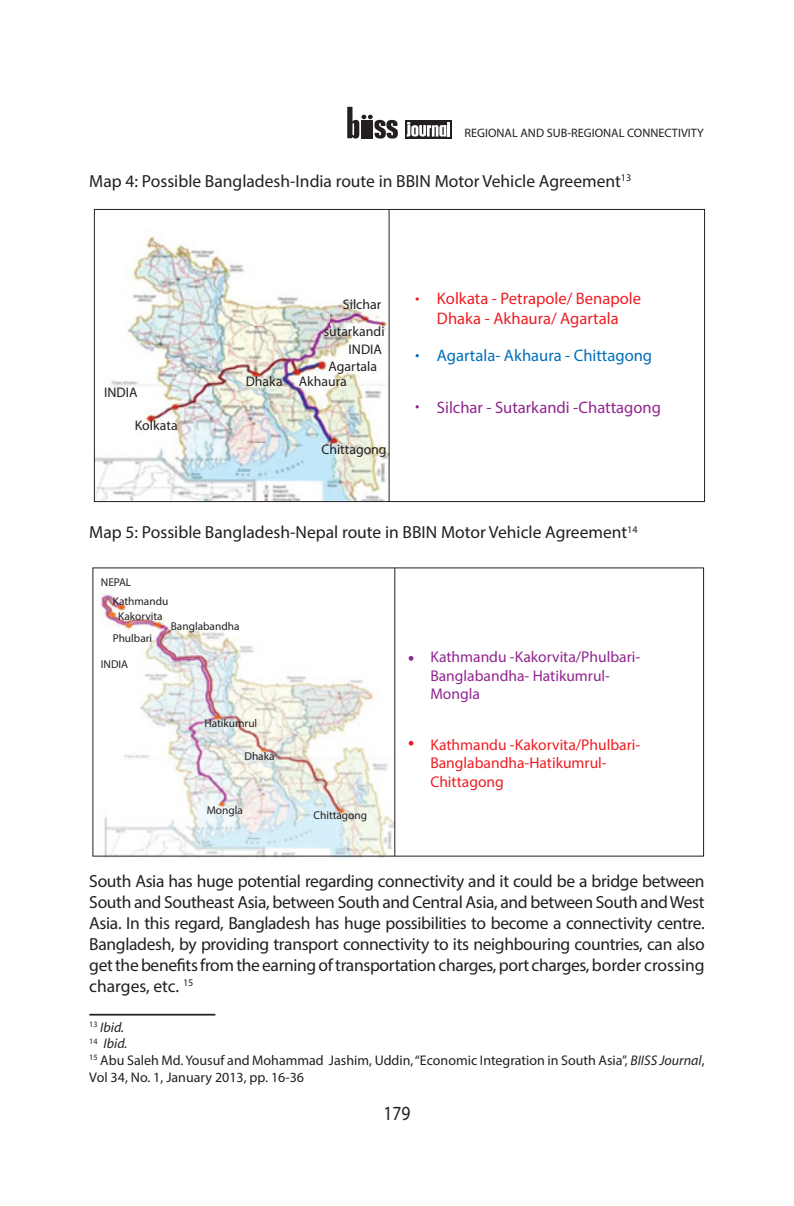
<style>
.page{position:relative;width:794px;height:1206px;background:#fff}
.page>*{position:absolute;margin:0;border:0;box-sizing:border-box;transform-origin:0 0}
.t1{font:20.12px "Myriad Pro";color:#231f20;scale:.87 1}
.t2{font:17.5px/21px "Myriad Pro";color:#231f20;text-align:justify}
.t3{font:16.62px/19.9px "Myriad Pro";color:#ee1d23}
.t4{font:16.62px "Myriad Pro";color:#90268f}
.t5{font:16.62px "Myriad Pro";color:#006fba}
.t6{font:15.58px/18.7px "Myriad Pro";color:#ee1d23}
.t7{font:15.58px/18.7px "Myriad Pro";color:#90268f}
.t8{font:14px/16.8px "Myriad Pro";color:#231f20}
.t9{font:13.83px/27.3px "Myriad Pro";color:#231f20;text-align:right}
.t10{font:12.25px "Myriad Pro";color:#231f20}
.t11{font:11.38px "Myriad Pro";color:#231f20}
.s1{font-style:italic}
</style>
<div class="page">
<div style="left:405px;top:120px;width:47px;height:19px;background:#231f20"></div>
<svg style="left:347px;top:107px;width:51px;height:32px"></svg>
<hr style="left:447px;top:122px;width:3px;height:15px;background:#fff">
<svg style="left:407px;top:122px;width:39px;height:15px"></svg>
<img style="left:96px;top:211px;width:293px;height:289px">
<div style="left:94px;top:209px;width:611px;height:293px;border:1px solid #231f20"></div>
<svg style="left:415px;top:354px;width:4px;height:3px"></svg>
<hr style="left:389px;top:209px;width:1px;height:292px;background:#231f20">
<img style="left:98px;top:594px;width:297px;height:264px">
<svg style="left:409px;top:740px;width:4px;height:5px"></svg>
<svg style="left:409px;top:656px;width:4px;height:4px"></svg>
<hr style="left:394px;top:568px;width:1px;height:288px;background:#231f20">
<hr style="left:89px;top:1013px;width:126px;height:2px;background:#231f20">
<p class="t10" style="left:464px;top:125px;width:241px">REGIONAL AND SUB-REGIONAL CONNECTIVITY</p>
<p class="t2" style="left:89px;top:170px;width:543px">Map 4: Possible Bangladesh-India route in BBIN Motor Vehicle Agreement<sup>13</sup></p>
<p class="t9" style="left:104px;top:378px;width:35px">INDIA</p>
<p class="t9" style="left:135px;top:412px;width:44px">Kolkata</p>
<p class="t9" style="left:324px;top:291px;width:62px">Silchar sutarkandi</p>
<p class="t9" style="left:349px;top:335px;width:35px">INDIA</p>
<p class="t9" style="left:246px;top:359px;width:133px;line-height:14.3px;text-align:left;text-indent:83px">Agartala<br>Dhaka Akhaura</p>
<p class="t9" style="left:321px;top:435px;width:67px">Chittagong</p>
<p class="t3" style="left:437px;top:288px;width:206px">Kolkata - Petrapole/ Benapole<br>Dhaka - Akhaura/ Agartala</p>
<p class="t5" style="left:437px;top:345px;width:217px">Agartala- Akhaura - Chittagong</p>
<p class="t4" style="left:437px;top:397px;width:226px">Silchar - Sutarkandi -Chattagong</p>
<p class="t2" style="left:89px;top:522px;width:550px">Map 5: Possible Bangladesh-Nepal route in BBIN Motor Vehicle Agreement<sup>14</sup></p>
<p class="t11" style="left:101px;top:575px;width:32px">NEPAL</p>
<p class="t11" style="left:113px;top:593px;width:57px">Kathmandu</p>
<p class="t11" style="left:118px;top:609px;width:46px">Kakorvita</p>
<p class="t11" style="left:113px;top:631px;width:41px">Phulbari</p>
<p class="t11" style="left:101px;top:657px;width:29px">INDIA</p>
<p class="t11" style="left:171px;top:618px;width:70px">Banglabandha</p>
<p class="t11" style="left:204px;top:716px;width:54px">Hatikumrul</p>
<p class="t11" style="left:244px;top:749px;width:32px">Dhaka</p>
<p class="t11" style="left:207px;top:803px;width:38px">Mongla</p>
<p class="t11" style="left:313px;top:808px;width:55px">Chittagong</p>
<p class="t7" style="left:430px;top:647px;width:211px">Kathmandu -Kakorvita/Phulbari-<br>Banglabandha- Hatikumrul-<br>Mongla</p>
<p class="t6" style="left:430px;top:734px;width:211px">Kathmandu -Kakorvita/Phulbari-<br>Banglabandha-Hatikumrul-<br>Chittagong</p>
<p class="t2" style="left:89px;top:870px;width:617px">South Asia has huge potential regarding connectivity and it could be a bridge between South and Southeast Asia, between South and Central Asia, and between South and West Asia. In this regard, Bangladesh has huge possibilities to become a connectivity centre.<br>Bangladesh, by providing transport connectivity to its neighbouring countries, can also get the benefits from the earning of transportation charges, port charges, border crossing charges, etc. <sup>15</sup></p>
<p class="t8" style="left:89px;top:1018px;width:617px"><sup>13</sup> <span class="s1">Ibid.<br></span><sup>14</sup> <span class="s1">Ibid.<br></span><sup>15</sup> Abu Saleh Md. Yousuf and Mohammad Jashim, Uddin, “Economic Integration in South Asia”, <span class="s1">BIISS Journal</span>, Vol 34, No. 1, January 2013, pp. 16-36</p>
<p class="t1" style="left:383px;top:1100px;width:32px">179</p>
</div>
